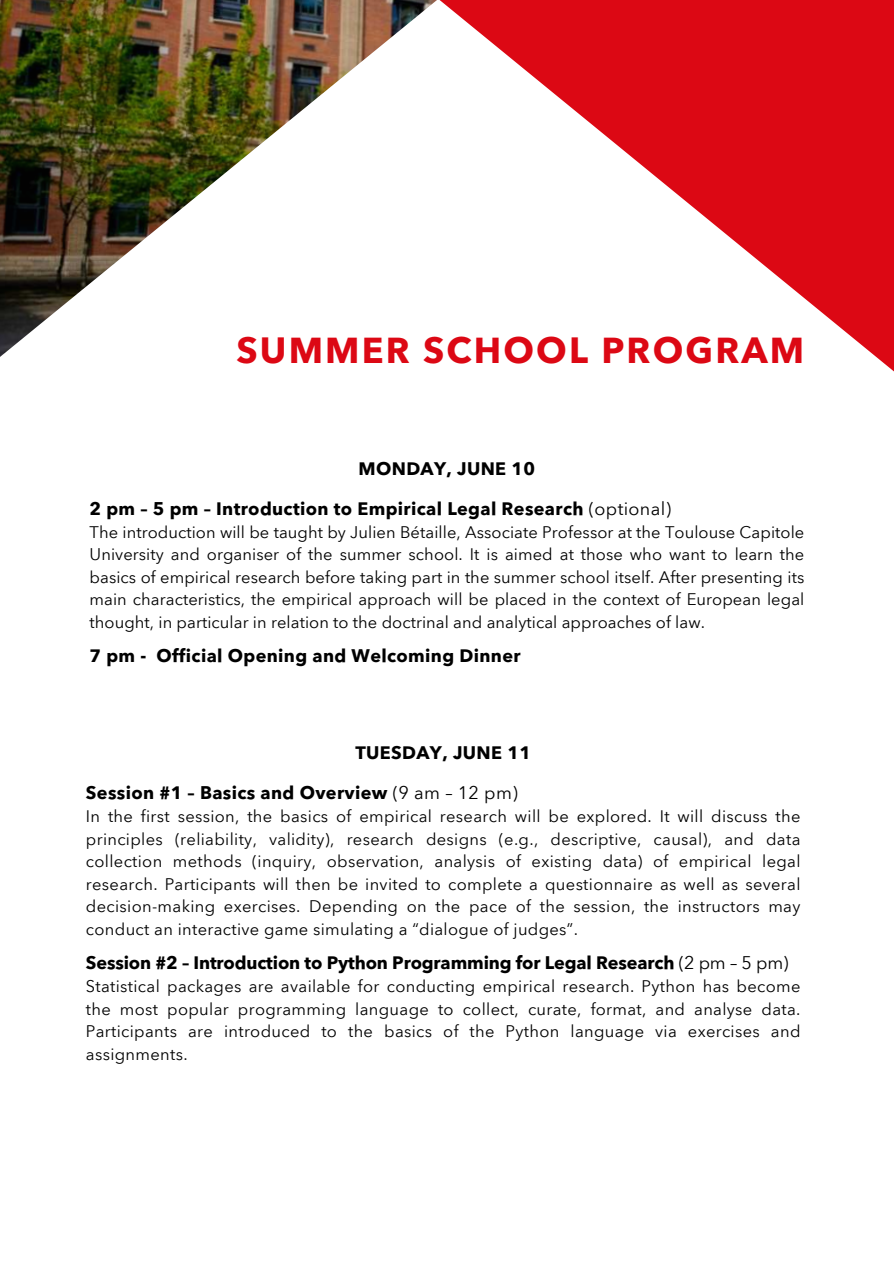
<style>
.page{position:relative;width:894px;height:1264px;background:#fff}
.page>*{position:absolute;margin:0;border:0;box-sizing:border-box;transform-origin:0 0}
.t1{font:700 36px "Avenir Next Arabic";letter-spacing:.06em;color:#dc0814}
.t2{font:700 18px/39.5px "Avenir Next Arabic";letter-spacing:.02em;color:#000}
.t3{font:700 18px "Avenir Next Arabic";letter-spacing:-.01em;color:#000}
.t4{font:16.5px/22.5px "Avenir Next Arabic";letter-spacing:.02em;color:#000;text-align:justify}
.s1{font-weight:400}
</style>
<div class="page">
<svg style="left:443px;top:0;width:450px;height:371px;fill:#dc0814"></svg>
<img style="left:0;top:0;width:443px;height:357px">
<h1 class="t1" style="left:236px;top:321px;width:569px">SUMMER SCHOOL PROGRAM</h1>
<p class="t2" style="left:89px;top:449px;width:583px;text-indent:269px">MONDAY, JUNE 10<br>2 pm – 5 pm – Introduction to Empirical Legal Research <span class="s1">(optional)</span></p>
<p class="t4" style="left:89px;top:521px;width:716px">The introduction will be taught by Julien Bétaille, Associate Professor at the Toulouse Capitole University and organiser of the summer school. It is aimed at those who want to learn the basics of empirical research before taking part in the summer school itself. After presenting its main characteristics, the empirical approach will be placed in the context of European legal thought, in particular in relation to the doctrinal and analytical approaches of law.</p>
<p class="t2" style="left:89px;top:636px;width:432px">7 pm - Official Opening and Welcoming Dinner</p>
<p class="t2" style="left:86px;top:733px;width:446px;text-indent:269px">TUESDAY, JUNE 11<br>Session #1 – Basics and Overview <span class="s1">(9 am – 12 pm)</span></p>
<p class="t4" style="left:86px;top:805px;width:715px">In the first session, the basics of empirical research will be explored. It will discuss the principles (reliability, validity), research designs (e.g., descriptive, causal), and data collection methods (inquiry, observation, analysis of existing data) of empirical legal research. Participants will then be invited to complete a questionnaire as well as several decision-making exercises. Depending on the pace of the session, the instructors may conduct an interactive game simulating a &lt;dialogue of judges=.</p>
<p class="t3" style="left:86px;top:947px;width:704px">Session #2 – Introduction to Python Programming for Legal Research <span class="s1">(2 pm – 5 pm)</span></p>
<p class="t4" style="left:86px;top:975px;width:715px">Statistical packages are available for conducting empirical research. Python has become the most popular programming language to collect, curate, format, and analyse data.<br>Participants are introduced to the basics of the Python language via exercises and assignments.</p>
</div>
